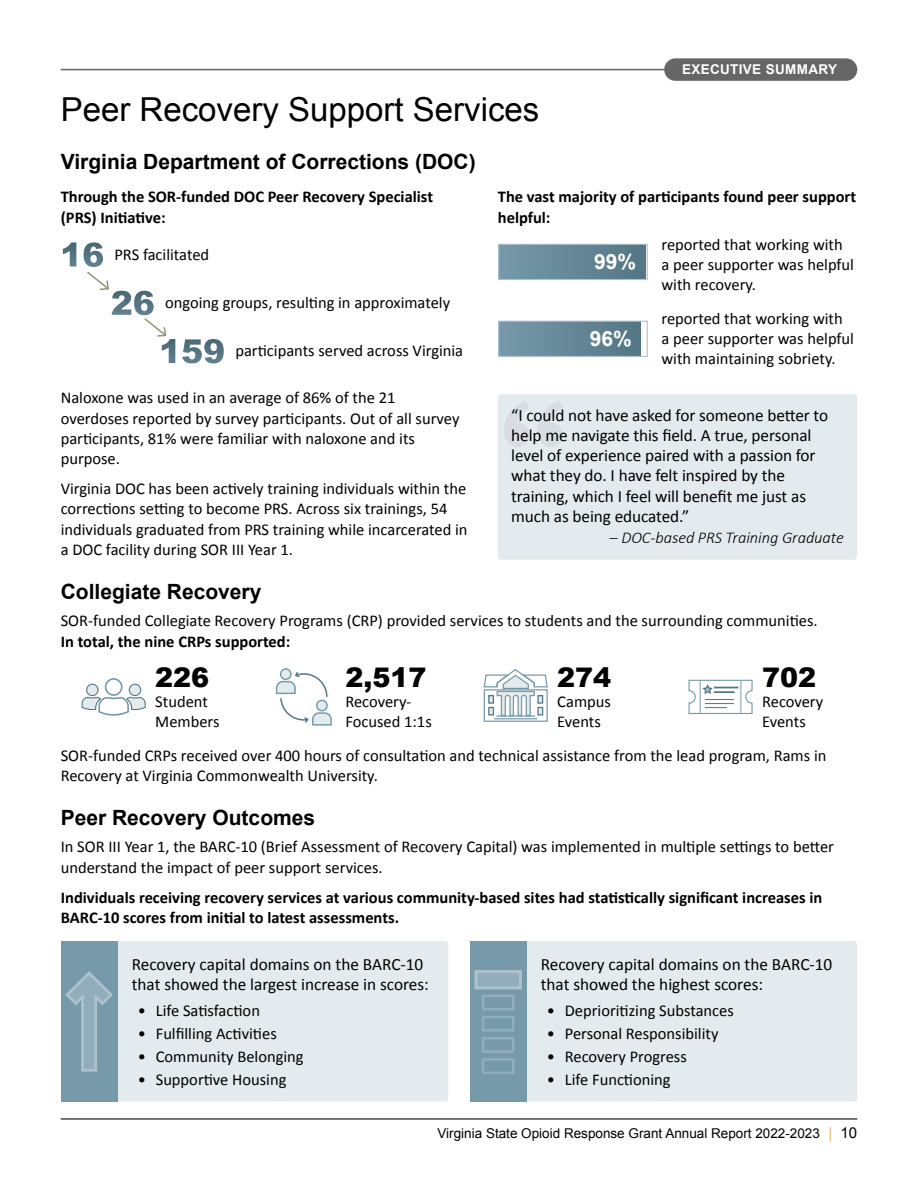
<style>
.page{position:relative;width:918px;height:1188px;background:#fff}
.page>*{position:absolute;margin:0;border:0;box-sizing:border-box;transform-origin:0 0}
.t1{font:33px "Arial";color:#000}
.t2{font:900 27px "Arial";color:#000}
.t3{font:700 21px "Arial";color:#000}
.t4{font:700 21px "Arial";color:#fff}
.t5{font:17.25px/20.2px "Calibri";letter-spacing:-.005em;color:#000}
.t6{font:16.5px/20.2px "Calibri";color:#000}
.t7{font:700 16.5px/20.2px "Calibri";color:#000}
.t8{font:italic 300 16.5px "Calibri";letter-spacing:-.005em;color:#000}
.t9{font:13.5px "Arial";color:#000}
.t10{font:700 13.5px "Arial";letter-spacing:.025em;color:#fff}
.s1{font-family:"Arial";font-weight:900;font-size:33px;color:#fff}
.s2{font-size:15px;color:#eab66f}
.s3{font-size:15px}
</style>
<div class="page">
<hr style="left:61px;top:1118px;width:796px;height:2px;background:#666">
<hr style="left:61px;top:69px;width:796px;height:1px;background:#666">
<div style="left:664px;top:58px;width:193px;height:23px;background:#666;border-radius:11px"></div>
<div style="left:116px;top:941px;width:332px;height:161px;background:#e4ebee;border-radius:3px"></div>
<div style="left:525px;top:941px;width:332px;height:161px;background:#e4ebee;border-radius:3px"></div>
<div style="left:61px;top:941px;width:56px;height:161px;background:#779aab"></div>
<svg style="left:65px;top:971px;width:48px;height:101px"></svg>
<div style="left:470px;top:941px;width:56px;height:161px;background:#779aab"></div>
<div style="left:482px;top:1058px;width:32px;height:16px;border:2px solid #92aebc"></div>
<div style="left:482px;top:1037px;width:32px;height:16px;border:2px solid #92aebc"></div>
<div style="left:482px;top:1016px;width:32px;height:16px;border:2px solid #92aebc"></div>
<div style="left:482px;top:995px;width:32px;height:15px;border:2px solid #92aebc"></div>
<div style="left:476px;top:972px;width:44px;height:16px;background:#92aebc"></div>
<div style="left:474px;top:970px;width:48px;height:20px;border:3px solid #adc2cd"></div>
<div style="left:129px;top:684px;width:12px;height:12px;background:#e4ebee;border-radius:50%"></div>
<div style="left:129px;top:684px;width:12px;height:12px;border:1px solid #537584;border-radius:50%"></div>
<div style="left:87px;top:684px;width:11px;height:12px;background:#e4ebee;border-radius:50%"></div>
<div style="left:86px;top:684px;width:13px;height:12px;border:1px solid #537584;border-radius:50%"></div>
<div style="left:105px;top:678px;width:18px;height:18px;border:2px solid #779aab;border-radius:50%"></div>
<svg style="left:81px;top:696px;width:65px;height:20px"></svg>
<svg style="left:688px;top:679px;width:65px;height:35px"></svg>
<div style="left:484px;top:689px;width:64px;height:33px;border:1px solid #779aab"></div>
<hr style="left:494px;top:718px;width:43px;height:1px;background:#779aab">
<svg style="left:483px;top:669px;width:65px;height:48px"></svg>
<div style="left:537px;top:695px;width:6px;height:9px;border:1px solid #537584"></div>
<div style="left:538px;top:707px;width:5px;height:8px;background:#e4ebee"></div>
<div style="left:537px;top:707px;width:6px;height:8px;border:1px solid #537584"></div>
<svg style="left:281px;top:669px;width:10px;height:10px"></svg>
<div style="left:280px;top:668px;width:12px;height:12px;border:1px solid #779aab;border-radius:50%"></div>
<svg style="left:276px;top:672px;width:56px;height:54px"></svg>
<div style="left:498px;top:394px;width:359px;height:166px;background:#e4ebee;border-radius:3px"></div>
<svg style="left:504px;top:401px;width:58px;height:46px"></svg>
<div style="left:499px;top:244px;width:146px;height:36px;background:linear-gradient(to right,#779aab,#547685)"></div>
<div style="left:499px;top:321px;width:142px;height:35px;background:linear-gradient(to right,#779aab,#547685)"></div>
<div style="left:498px;top:244px;width:150px;height:36px;border:1px solid #adc2cd"></div>
<div style="left:498px;top:321px;width:150px;height:36px;border:1px solid #adc2cd"></div>
<svg style="left:87px;top:271px;width:22px;height:19px"></svg>
<svg style="left:144px;top:318px;width:23px;height:19px"></svg>
<h1 class="t1" style="left:61px;top:88px;width:480px">Peer Recovery Support Services</h1>
<p class="t3" style="left:61px;top:148px;width:416px">Virginia Department of Corrections (DOC)</p>
<p class="t10" style="left:682px;top:61px;width:156px">EXECUTIVE SUMMARY</p>
<p class="t7" style="left:61px;top:186px;width:374px">Through the SOR-funded DOC Peer Recovery Specialist (PRS) Initiative:</p>
<p class="t7" style="left:498px;top:186px;width:360px">The vast majority of participants found peer support helpful:</p>
<p class="t6" style="left:661px;top:234px;width:194px">reported that working with a peer supporter was helpful with recovery.</p>
<p class="t6" style="left:661px;top:308px;width:194px">reported that working with a peer supporter was helpful with maintaining sobriety.</p>
<p class="t6" style="left:60px;top:244px;width:151px"><span class="s1">16</span> PRS facilitated</p>
<p class="t6" style="left:111px;top:292px;width:341px"><span class="s1">26</span> ongoing groups, resulting in approximately</p>
<p class="t6" style="left:159px;top:340px;width:306px"><span class="s1">159</span> participants served across Virginia</p>
<p class="t4" style="left:594px;top:248px;width:44px">99%</p>
<p class="t4" style="left:590px;top:325px;width:44px">96%</p>
<p class="t6" style="left:61px;top:387px;width:400px">Naloxone was used in an average of 86% of the 21 overdoses reported by survey participants. Out of all survey participants, 81% were familiar with naloxone and its purpose.</p>
<p class="t6" style="left:61px;top:478px;width:408px">Virginia DOC has been actively training individuals within the corrections setting to become PRS. Across six trainings, 54 individuals graduated from PRS training while incarcerated in a DOC facility during SOR III Year 1.</p>
<p class="t3" style="left:61px;top:578px;width:202px">Collegiate Recovery</p>
<p class="t6" style="left:61px;top:610px;width:758px">SOR-funded Collegiate Recovery Programs (CRP) provided services to students and the surrounding communities.</p>
<p class="t7" style="left:61px;top:630px;width:231px">In total, the nine CRPs supported:</p>
<p class="t5" style="left:511px;top:404px;width:319px">“I could not have asked for someone better to help me navigate this field. A true, personal level of experience paired with a passion for what they do. I have felt inspired by the training, which I feel will benefit me just as much as being educated.”</p>
<p class="t8" style="left:610px;top:528px;width:236px">– DOC-based PRS Training Graduate</p>
<h2 class="t2" style="left:155px;top:657px;width:56px">226</h2>
<p class="t6" style="left:155px;top:691px;width:66px">Student<br>Members</p>
<h2 class="t2" style="left:345px;top:657px;width:83px">2,517</h2>
<p class="t6" style="left:345px;top:691px;width:88px">Recovery-<br>Focused 1:1s</p>
<h2 class="t2" style="left:557px;top:657px;width:56px">274</h2>
<p class="t6" style="left:557px;top:691px;width:55px">Campus<br>Events</p>
<h2 class="t2" style="left:762px;top:657px;width:56px">702</h2>
<p class="t6" style="left:762px;top:691px;width:63px">Recovery<br>Events</p>
<p class="t6" style="left:61px;top:745px;width:767px">SOR-funded CRPs received over 400 hours of consultation and technical assistance from the lead program, Rams in<br>Recovery at Virginia Commonwealth University.</p>
<p class="t3" style="left:61px;top:804px;width:256px">Peer Recovery Outcomes</p>
<p class="t6" style="left:61px;top:836px;width:775px">In SOR III Year 1, the BARC-10 (Brief Assessment of Recovery Capital) was implemented in multiple settings to better understand the impact of peer support services.</p>
<p class="t7" style="left:61px;top:886px;width:763px">Individuals receiving recovery services at various community-based sites had statistically significant increases in<br>BARC-10 scores from initial to latest assessments.</p>
<p class="t5" style="left:132px;top:954px;width:299px">Recovery capital domains on the BARC-10 that showed the largest increase in scores:</p>
<p class="t6" style="left:138px;top:1000px;width:124px">• Life Satisfaction</p>
<p class="t6" style="left:138px;top:1023px;width:141px">• Fulfilling Activities</p>
<p class="t6" style="left:138px;top:1046px;width:168px">• Community Belonging</p>
<p class="t6" style="left:138px;top:1069px;width:150px">• Supportive Housing</p>
<p class="t5" style="left:541px;top:954px;width:293px">Recovery capital domains on the BARC-10 that showed the highest scores:</p>
<p class="t6" style="left:547px;top:1000px;width:189px">• Deprioritizing Substances</p>
<p class="t6" style="left:547px;top:1023px;width:173px">• Personal Responsibility</p>
<p class="t6" style="left:547px;top:1046px;width:142px">• Recovery Progress</p>
<p class="t6" style="left:547px;top:1069px;width:125px">• Life Functioning</p>
<p class="t9" style="left:437px;top:1124px;width:421px">Virginia State Opioid Response Grant Annual Report 2022-2023 <span class="s2">|</span> <span class="s3">10</span></p>
</div>
